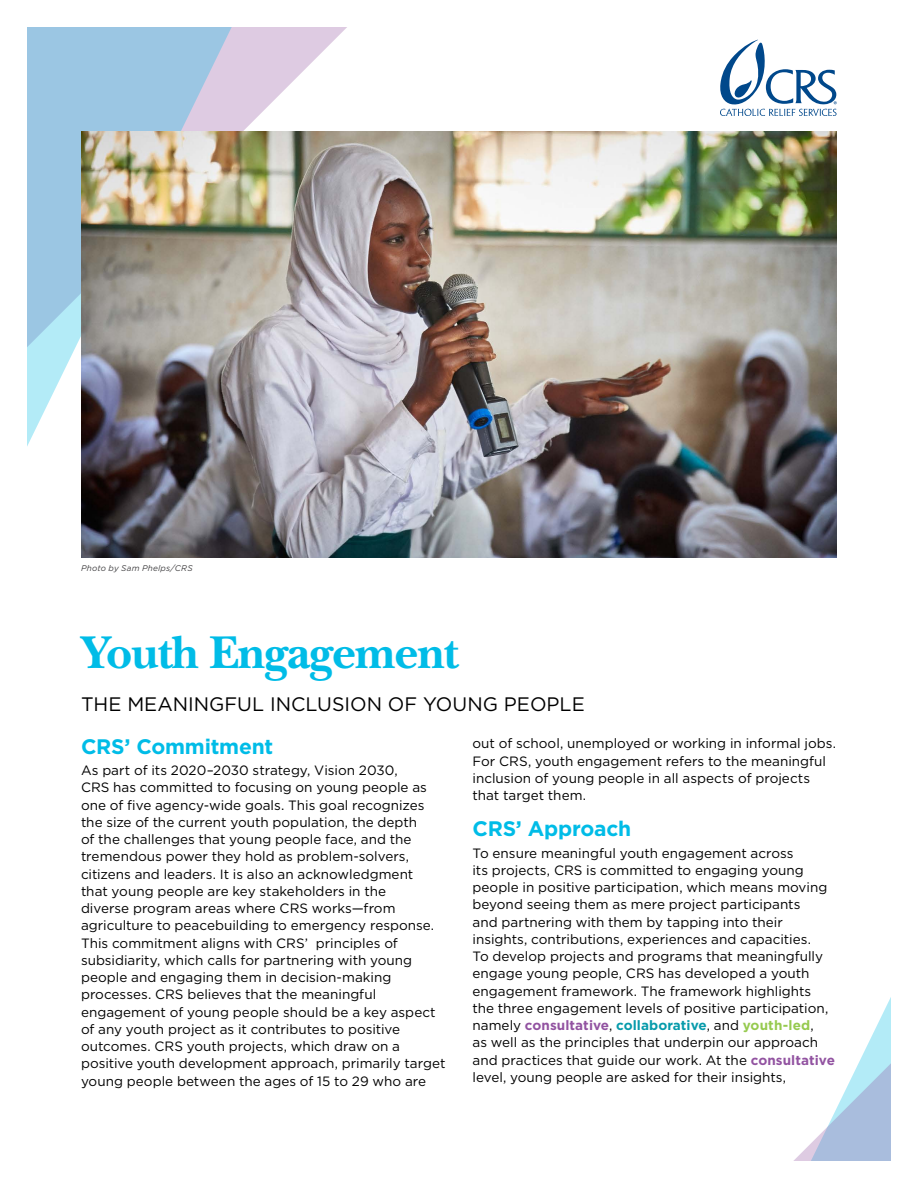
<style>
.page{position:relative;width:918px;height:1188px;background:#fff}
.page>*{position:absolute;margin:0;border:0;box-sizing:border-box;transform-origin:0 0}
.t1{font:700 48px "New Baskerville Std";letter-spacing:-.02em;color:#00bce7}
.t2{font:700 21px "Gotham";letter-spacing:-.01em;color:#00bce7}
.t3{font:19.5px "Gotham";color:#000}
.t4{font:13.5px/17.2px "Gotham";color:#000}
.t5{font:italic 8.25px "Gotham";letter-spacing:.025em;color:#414042}
.s1{font-weight:700;color:#9253a1}
.s2{font-weight:700;color:#079bab}
.s3{font-weight:700;color:#96ca4f}
</style>
<div class="page">
<img style="left:27px;top:27px;width:864px;height:1134px">
<p class="t5" style="left:81px;top:563px;width:113px">Photo by Sam Phelps/CRS</p>
<h1 class="t1" style="left:81px;top:625px;width:379px">Youth Engagement</h1>
<h3 class="t3" style="left:81px;top:691px;width:505px">THE MEANINGFUL INCLUSION OF YOUNG PEOPLE</h3>
<h2 class="t2" style="left:81px;top:732px;width:194px">CRS’ Commitment</h2>
<p class="t4" style="left:81px;top:761px;width:366px">As part of its 2020–2030 strategy, Vision 2030,<br>CRS has committed to focusing on young people as one of five agency-wide goals. This goal recognizes the size of the current youth population, the depth<br>of the challenges that young people face, and the tremendous power they hold as problem-solvers, citizens and leaders. It is also an acknowledgment<br>that young people are key stakeholders in the<br>diverse program areas where CRS works—from agriculture to peacebuilding to emergency response.<br>This commitment aligns with CRS’ principles of subsidiarity, which calls for partnering with young people and engaging them in decision-making processes. CRS believes that the meaningful engagement of young people should be a key aspect of any youth project as it contributes to positive outcomes. CRS youth projects, which draw on a positive youth development approach, primarily target young people between the ages of 15 to 29 who are</p>
<p class="t4" style="left:472px;top:735px;width:365px">out of school, unemployed or working in informal jobs.<br>For CRS, youth engagement refers to the meaningful inclusion of young people in all aspects of projects that target them.</p>
<h2 class="t2" style="left:472px;top:815px;width:160px">CRS’ Approach</h2>
<p class="t4" style="left:472px;top:844px;width:364px">To ensure meaningful youth engagement across<br>its projects, CRS is committed to engaging young people in positive participation, which means moving beyond seeing them as mere project participants<br>and partnering with them by tapping into their insights, contributions, experiences and capacities.<br>To develop projects and programs that meaningfully engage young people, CRS has developed a youth engagement framework. The framework highlights the three engagement levels of positive participation, namely <span class="s1">consultative</span>, <span class="s2">collaborative</span>, and <span class="s3">youth-led</span>,<br>as well as the principles that underpin our approach and practices that guide our work. At the <span class="s1">consultative </span>level, young people are asked for their insights,</p>
</div>
